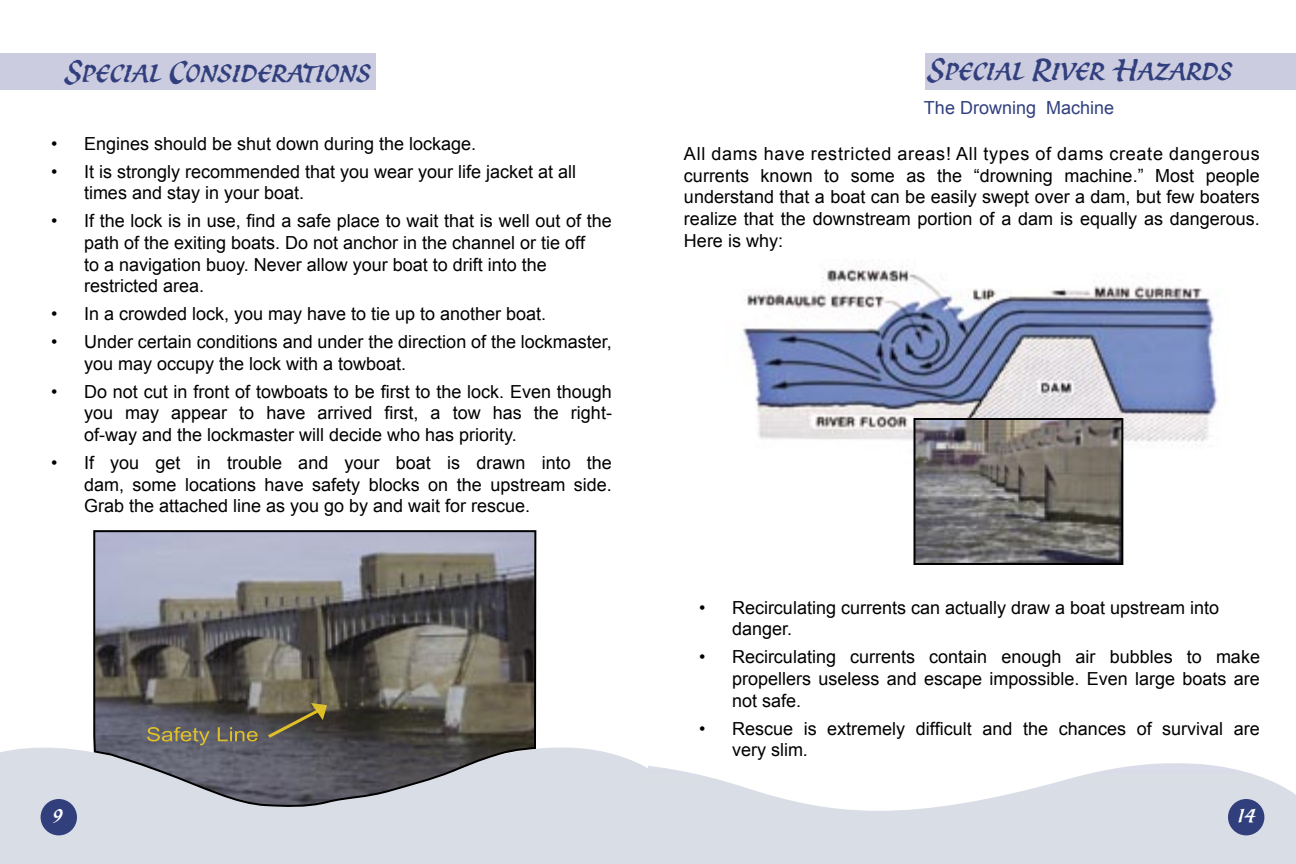
<style>
.page{position:relative;width:1296px;height:864px;background:#fff}
.page>*{position:absolute;margin:0;border:0;box-sizing:border-box;transform-origin:0 0}
.Headers{font:italic 32px "Spirit Scf ITC";color:#313f7d}
.t1{font:italic 24px "Spirit Scf ITC";color:#fff}
.Body_Text{font:18px/21.6px "Arial";color:#000}
.Body_Text-2{font:18px "Arial";color:#313f7d}
</style>
<div class="page">
<div style="left:0;top:747px;width:648px;height:117px;background:#d9dde6"></div>
<div style="left:41px;top:799px;width:36px;height:36px;background:#313f7d;border-radius:50%"></div>
<img style="left:648px;top:763px;width:648px;height:101px">
<div style="left:1228px;top:799px;width:36px;height:36px;background:#313f7d;border-radius:50%"></div>
<div style="left:0;top:53px;width:376px;height:36px;background:#cccce0"></div>
<svg style="left:92px;top:530px;width:445px;height:278px;background:#787778"></svg>
<div style="left:925px;top:53px;width:371px;height:36px;background:#cccce0"></div>
<img style="left:743px;top:269px;width:475px;height:195px">
<img style="left:916px;top:421px;width:204px;height:141px">
<div style="left:913px;top:418px;width:210px;height:147px;border:2px solid #000"></div>
<p class="Headers" style="left:66px;top:53px;width:307px">Special Considerations</p>
<p class="Body_Text" style="left:51px;top:133px;width:427px">• Engines should be shut down during the lockage.</p>
<p class="Body_Text" style="left:84px;top:161px;width:494px;text-indent:-33px">• It is strongly recommended that you wear your life jacket at all times and stay in your boat.</p>
<p class="Body_Text" style="left:51px;top:210px;width:562px;text-align:center">• If the lock is in use, find a safe place to wait that is well out of the path of the exiting boats. Do not anchor in the channel or tie off</p>
<p class="Body_Text" style="left:84px;top:253px;width:464px">to a navigation buoy. Never allow your boat to drift into the</p>
<p class="Body_Text" style="left:84px;top:275px;width:122px">restricted area.</p>
<p class="Body_Text" style="left:51px;top:303px;width:497px">• In a crowded lock, you may have to tie up to another boat.</p>
<p class="Body_Text" style="left:84px;top:331px;width:529px;text-indent:-33px">• Under certain conditions and under the direction of the lockmaster, you may occupy the lock with a towboat.</p>
<p class="Body_Text" style="left:84px;top:381px;width:529px;text-align:justify;text-indent:-33px">• Do not cut in front of towboats to be first to the lock. Even though you may appear to have arrived first, a tow has the right&shy;of-way and the lockmaster will decide who has priority.</p>
<p class="Body_Text" style="left:84px;top:452px;width:529px;text-align:justify;text-indent:-33px">• If you get in trouble and your boat is drawn into the dam, some locations have safety blocks on the upstream side.<br>Grab the attached line as you go by and wait for rescue.</p>
<p class="Headers" style="left:929px;top:52px;width:306px">Special River Hazards</p>
<p class="Body_Text-2" style="left:924px;top:98px;width:192px">The Drowning Machine</p>
<p class="Body_Text" style="left:684px;top:143px;width:578px;text-align:justify">All dams have restricted areas! All types of dams create dangerous currents known to some as the “drowning machine.” Most people understand that a boat can be easily swept over a dam, but few boaters realize that the downstream portion of a dam is equally as dangerous.<br>Here is why:</p>
<p class="Body_Text" style="left:732px;top:597px;width:489px;text-indent:-33px">• Recirculating currents can actually draw a boat upstream into danger.</p>
<p class="Body_Text" style="left:732px;top:646px;width:530px;text-align:justify;text-indent:-33px">• Recirculating currents contain enough air bubbles to make propellers useless and escape impossible. Even large boats are not safe.</p>
<p class="Body_Text" style="left:732px;top:717px;width:529px;text-indent:-33px">• Rescue is extremely difficult and the chances of survival are very slim.</p>
<p class="t1" style="left:53px;top:801px;width:12px">9</p>
<p class="t1" style="left:1239px;top:801px;width:20px">14</p>
</div>
